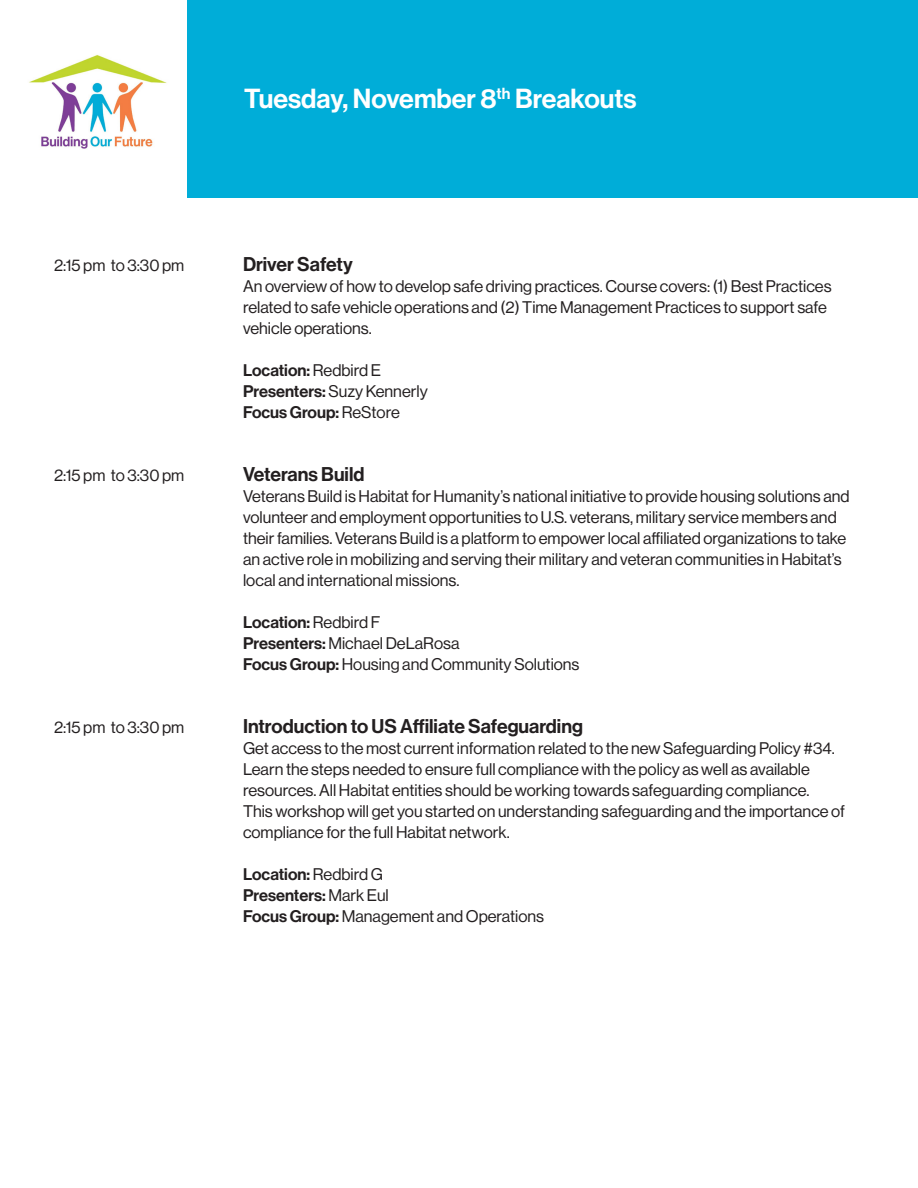
<style>
.page{position:relative;width:918px;height:1188px;background:#fff}
.page>*{position:absolute;margin:0;border:0;box-sizing:border-box;transform-origin:0 0}
.t1{font:27px "N Haas Grotesk DS Pro 65 Md";color:#fff}
.t2{font:19.5px "N Haas Grotesk DS Pro 65 Md";color:#231f20}
.t3{font:16.5px "N Haas Grotesk DS Pro 55 Rg";color:#231f20}
.t4{font:16.5px "N Haas Grotesk DS Pro 65 Md";color:#231f20}
.s1{font-family:"N Haas Grotesk DS Pro 55 Rg"}
.s2{font-family:"N Haas Grotesk DS Pro 65 Md"}
</style>
<div class="page">
<div style="left:188px;top:0;width:730px;height:198px;background:#00add8"></div>
<img style="left:29px;top:54px;width:138px;height:95px">
<p class="t1" style="left:244px;top:83px;width:394px">Tuesday, November 8<sup>th</sup> Breakouts</p>
<p class="t3" style="left:54px;top:256px;width:132px">2:15 pm to 3:30 pm</p>
<p class="t2" style="left:243px;top:252px;width:111px">Driver Safety</p>
<p class="t3" style="left:243px;top:277px;width:590px">An overview of how to develop safe driving practices. Course covers: (1) Best Practices</p>
<p class="t3" style="left:243px;top:298px;width:586px">related to safe vehicle operations and (2) Time Management Practices to support safe</p>
<p class="t3" style="left:243px;top:319px;width:130px">vehicle operations.</p>
<p class="t4" style="left:243px;top:360px;width:140px">Location: <span class="s1">Redbird E</span></p>
<p class="t3" style="left:243px;top:382px;width:186px"><span class="s2">Presenters:</span> Suzy Kennerly</p>
<p class="t4" style="left:243px;top:402px;width:158px">Focus Group: <span class="s1">ReStore</span></p>
<p class="t3" style="left:54px;top:466px;width:132px">2:15 pm to 3:30 pm</p>
<p class="t2" style="left:243px;top:462px;width:123px">Veterans Build</p>
<p class="t3" style="left:243px;top:487px;width:608px">Veterans Build is Habitat for Humanity’s national initiative to provide housing solutions and</p>
<p class="t3" style="left:243px;top:508px;width:595px">volunteer and employment opportunities to U.S. veterans, military service members and</p>
<p class="t3" style="left:243px;top:529px;width:605px">their families. Veterans Build is a platform to empower local affiliated organizations to take</p>
<p class="t3" style="left:243px;top:550px;width:600px">an active role in mobilizing and serving their military and veteran communities in Habitat’s</p>
<p class="t3" style="left:243px;top:571px;width:218px">local and international missions.</p>
<p class="t4" style="left:243px;top:612px;width:139px">Location: <span class="s1">Redbird F</span></p>
<p class="t3" style="left:243px;top:634px;width:218px"><span class="s2">Presenters:</span> Michael DeLaRosa</p>
<p class="t3" style="left:243px;top:655px;width:338px"><span class="s2">Focus Group:</span> Housing and Community Solutions</p>
<p class="t3" style="left:54px;top:718px;width:132px">2:15 pm to 3:30 pm</p>
<p class="t2" style="left:243px;top:714px;width:341px">Introduction to US Affiliate Safeguarding</p>
<p class="t3" style="left:243px;top:739px;width:593px">Get access to the most current information related to the new Safeguarding Policy #34.</p>
<p class="t3" style="left:243px;top:760px;width:569px">Learn the steps needed to ensure full compliance with the policy as well as available</p>
<p class="t3" style="left:243px;top:781px;width:568px">resources. All Habitat entities should be working towards safeguarding compliance.</p>
<p class="t3" style="left:243px;top:802px;width:604px">This workshop will get you started on understanding safeguarding and the importance of</p>
<p class="t3" style="left:243px;top:823px;width:268px">compliance for the full Habitat network.</p>
<p class="t4" style="left:243px;top:864px;width:142px">Location: <span class="s1">Redbird G</span></p>
<p class="t4" style="left:243px;top:885px;width:147px">Presenters: <span class="s1">Mark Eul</span></p>
<p class="t3" style="left:243px;top:907px;width:303px"><span class="s2">Focus Group:</span> Management and Operations</p>
</div>
